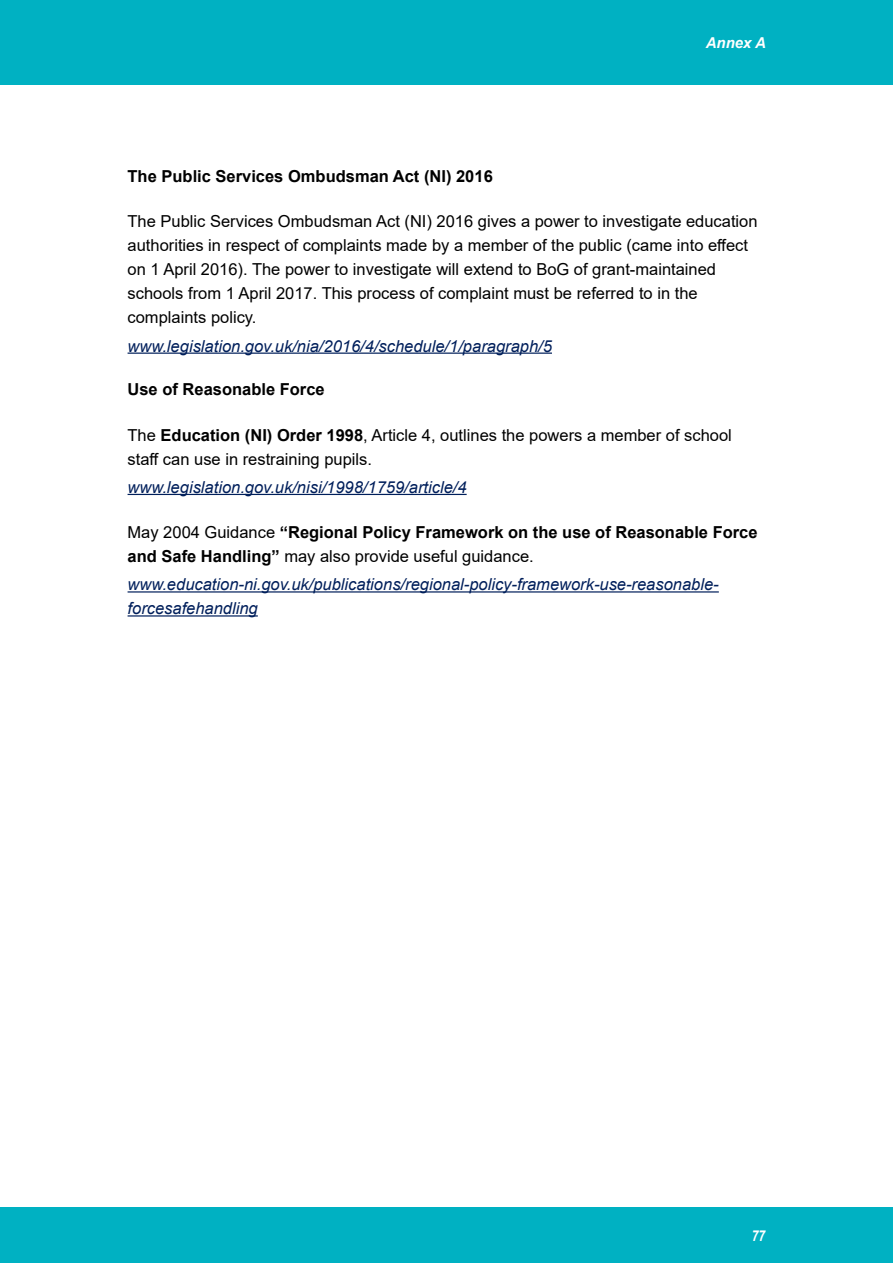
<style>
.page{position:relative;width:893px;height:1263px;background:#fff}
.page>*{position:absolute;margin:0;border:0;box-sizing:border-box;transform-origin:0 0}
.Paragraph_-_1_after{font:16.5px/24px "Arial";color:#000}
.Paragraph{font:italic 16.5px/24px "Arial";color:#001f5b}
.Paragraph_-_1_after-2{font:700 16.5px/24px "Arial";color:#000}
.Hdg_-_Sub-Paragraph{font:700 16.5px "Arial";color:#000}
.t1{font:italic 700 15px "Arial";color:#fff}
.t2{font:italic 700 15px "Arial Narrow";color:#fff}
.s1{font-weight:700}
.s2{font-weight:400}
</style>
<div class="page">
<div style="left:0;top:0;width:893px;height:85px;background:#00b1c2"></div>
<div style="left:0;top:1208px;width:893px;height:55px;background:#00b1c2"></div>
<hr style="left:128px;top:352px;width:424px;height:2px;background:#001f5b">
<hr style="left:128px;top:494px;width:339px;height:1px;background:#001f5b">
<hr style="left:128px;top:591px;width:591px;height:1px;background:#001f5b">
<hr style="left:128px;top:615px;width:130px;height:1px;background:#001f5b">
<p class="t1" style="left:706px;top:33px;width:62px">Annex A</p>
<p class="Hdg_-_Sub-Paragraph" style="left:128px;top:165px;width:367px">The Public Services Ombudsman Act (NI) 2016</p>
<p class="Paragraph_-_1_after" style="left:128px;top:209px;width:632px">The Public Services Ombudsman Act (NI) 2016 gives a power to investigate education authorities in respect of complaints made by a member of the public (came into effect on 1 April 2016). The power to investigate will extend to BoG of grant‑maintained schools from 1 April 2017. This process of complaint must be referred to in the complaints policy.</p>
<p class="Paragraph" style="left:128px;top:334px;width:426px">www.legislation.gov.uk/nia/2016/4/schedule/1/paragraph/5</p>
<p class="Hdg_-_Sub-Paragraph" style="left:128px;top:378px;width:199px">Use of Reasonable Force</p>
<p class="Paragraph_-_1_after" style="left:128px;top:423px;width:606px">The <span class="s1">Education (NI) Order 1998</span>, Article 4, outlines the powers a member of school staff can use in restraining pupils.</p>
<p class="Paragraph" style="left:128px;top:475px;width:341px">www.legislation.gov.uk/nisi/1998/1759/article/4</p>
<p class="Paragraph_-_1_after-2" style="left:128px;top:521px;width:631px"><span class="s2">May 2004 Guidance</span> “Regional Policy Framework on the use of Reasonable Force and Safe Handling” <span class="s2">may also provide useful guidance.</span></p>
<p class="Paragraph" style="left:128px;top:573px;width:593px">www.education-ni.gov.uk/publications/regional-policy-framework-use-reasonable&shy;forcesafehandling</p>
<p class="t2" style="left:752px;top:1224px;width:15px">77</p>
</div>
